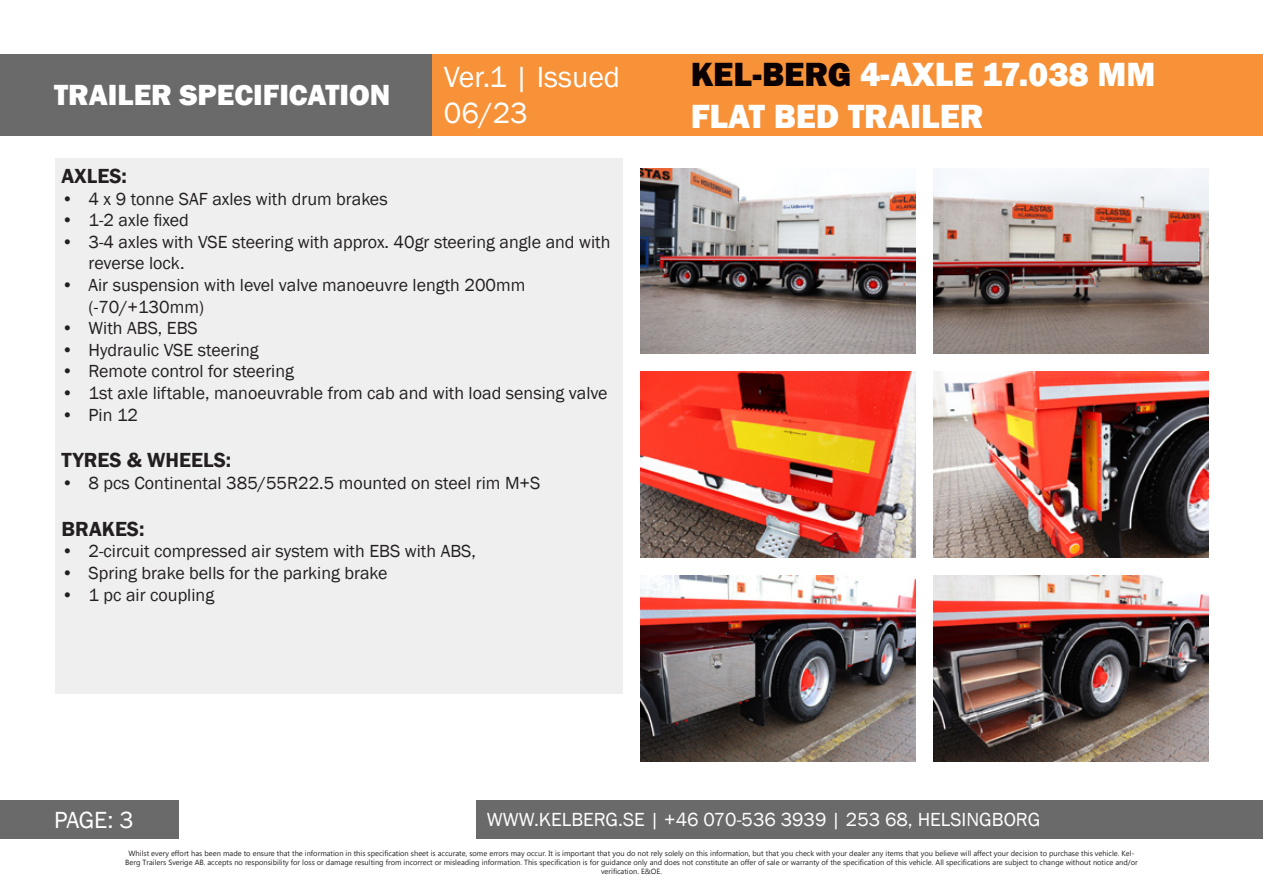
<style>
.page{position:relative;width:1263px;height:893px;background:#fff}
.page>*{position:absolute;margin:0;border:0;box-sizing:border-box;transform-origin:0 0}
.t1{font:800 34.5px/41.4px "Franklin Gothic";color:#fff}
.t2{font:800 30px "Franklin Gothic";color:#fff}
.t3{font:30px/36px "Franklin Gothic";color:#fff}
.t4{font:24px "Franklin Gothic";color:#fff}
.t5{font:600 21px "Franklin Gothic";color:#231f20}
.t6{font:19.5px "Franklin Gothic";color:#fff}
.t7{font:18px/21.6px "Franklin Gothic";color:#231f20}
.t8{font:7.5px/9px "Microsoft Tai Le";color:#231f20;text-align:center}
.s1{color:#0b0002}
</style>
<div class="page">
<div style="left:432px;top:54px;width:831px;height:82px;background:#f79239"></div>
<div style="left:0;top:54px;width:432px;height:82px;background:#6b6a6a"></div>
<div style="left:0;top:801px;width:179px;height:38px;background:#6b6a6a"></div>
<div style="left:476px;top:801px;width:787px;height:38px;background:#6b6a6a"></div>
<div style="left:55px;top:158px;width:567px;height:535px;background:#efefef"></div>
<img style="left:640px;top:168px;width:276px;height:186px">
<img style="left:934px;top:168px;width:275px;height:186px">
<img style="left:640px;top:372px;width:276px;height:185px">
<img style="left:934px;top:372px;width:275px;height:185px">
<img style="left:640px;top:575px;width:276px;height:186px">
<img style="left:934px;top:575px;width:275px;height:186px">
<h2 class="t2" style="left:54px;top:76px;width:338px">TRAILER SPECIFICATION</h2>
<h2 class="t3" style="left:444px;top:60px;width:178px">Ver.1 | Issued<br>06/23</h2>
<p class="t5" style="left:62px;top:163px;width:67px">AXLES:</p>
<p class="t7" style="left:62px;top:188px;width:328px">• 4 x 9 tonne SAF axles with drum brakes</p>
<p class="t7" style="left:62px;top:210px;width:129px">• 1-2 axle fixed</p>
<p class="t7" style="left:89px;top:231px;width:523px;text-indent:-27px">• 3-4 axles with VSE steering with approx. 40gr steering angle and with reverse lock.</p>
<p class="t7" style="left:89px;top:274px;width:438px;text-indent:-27px">• Air suspension with level valve manoeuvre length 200mm (-70/+130mm)</p>
<p class="t7" style="left:62px;top:318px;width:138px">• With ABS, EBS</p>
<p class="t7" style="left:62px;top:339px;width:199px">• Hydraulic VSE steering</p>
<p class="t7" style="left:62px;top:361px;width:234px">• Remote control for steering</p>
<p class="t7" style="left:62px;top:382px;width:548px">• 1st axle liftable, manoeuvrable from cab and with load sensing valve</p>
<p class="t7" style="left:62px;top:404px;width:78px">• Pin 12</p>
<p class="t5" style="left:62px;top:447px;width:171px">TYRES &amp; WHEELS:</p>
<p class="t7" style="left:62px;top:472px;width:480px">• 8 pcs Continental 385/55R22.5 mounted on steel rim M+S</p>
<p class="t5" style="left:62px;top:516px;width:85px">BRAKES:</p>
<p class="t7" style="left:62px;top:541px;width:416px">• 2-circuit compressed air system with EBS with ABS,</p>
<p class="t7" style="left:62px;top:562px;width:328px">• Spring brake bells for the parking brake</p>
<p class="t7" style="left:62px;top:584px;width:154px">• 1 pc air coupling</p>
<h1 class="t1" style="left:691px;top:54px;width:466px"><span class="s1">KEL-BERG</span> 4-AXLE 17.038 MM<br>FLAT BED TRAILER</h1>
<h3 class="t4" style="left:54px;top:805px;width:81px">PAGE: 3</h3>
<h3 class="t6" style="left:487px;top:807px;width:555px">WWW.KELBERG.SE | +46 070-536 3939 | 253 68, HELSINGBORG</h3>
<p class="t8" style="left:125px;top:849px;width:1014px">Whilst every effort has been made to ensure that the information in this specification sheet is accurate, some errors may occur. It is important that you do not rely solely on this information, but that you check with your dealer any items that you believe will affect your decision to purchase this vehicle. Kel-<br>Berg Trailers Sverige AB. accepts no responsibility for loss or damage resulting from incorrect or misleading information. This specification is for guidance only and does not constitute an offer of sale or warranty of the specification of this vehicle. All specifications are subject to change without notice and/or verification. E&amp;OE.</p>
</div>
